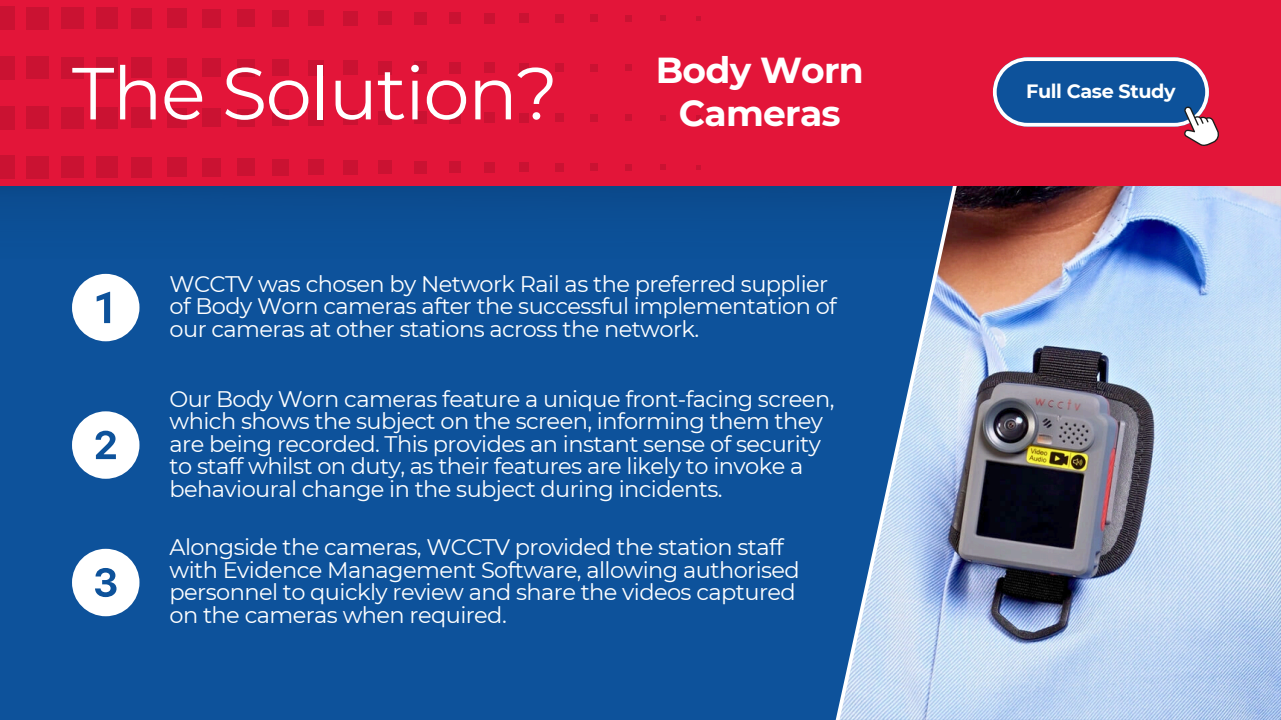
<style>
.page{position:relative;width:1281px;height:720px;background:#fff}
.page>*{position:absolute;margin:0;border:0;box-sizing:border-box;transform-origin:0 0}
.t1{font:73.5px "Montserrat";letter-spacing:-.02em;color:#fff}
.t2{font:700 36px/43.1px "Montserrat";letter-spacing:-.02em;color:#fff;text-align:center}
.t3{font:22.5px/22.5px "Montserrat";letter-spacing:-.025em;color:#fff}
.t4{font:700 19.25px "Montserrat";letter-spacing:-.02em;color:#fff}
</style>
<div class="page">
<div style="left:0;top:170px;width:1281px;height:550px;background:#0d529b"></div>
<div style="left:0;top:185px;width:806px;height:20px;background:#0b4a8d"></div>
<div style="left:0;top:0;width:1281px;height:185px;background:#e31539"></div>
<div style="left:0;top:155px;width:15px;height:24px;background:#ca1232"></div>
<div style="left:26px;top:156px;width:23px;height:23px;background:#ca1232"></div>
<div style="left:61px;top:156px;width:22px;height:22px;background:#ca1232"></div>
<div style="left:96px;top:157px;width:22px;height:21px;background:#ca1232"></div>
<div style="left:132px;top:157px;width:20px;height:20px;background:#ca1232"></div>
<div style="left:167px;top:158px;width:19px;height:19px;background:#ca1232"></div>
<div style="left:202px;top:158px;width:18px;height:18px;background:#ca1232"></div>
<div style="left:237px;top:159px;width:18px;height:17px;background:#ca1232"></div>
<div style="left:273px;top:159px;width:16px;height:16px;background:#ca1232"></div>
<div style="left:308px;top:159px;width:15px;height:16px;background:#ca1232"></div>
<div style="left:343px;top:160px;width:15px;height:14px;background:#ca1232"></div>
<div style="left:378px;top:160px;width:14px;height:14px;background:#ca1232"></div>
<div style="left:414px;top:161px;width:12px;height:12px;background:#ca1232"></div>
<div style="left:449px;top:161px;width:11px;height:12px;background:#ca1232"></div>
<div style="left:484px;top:162px;width:11px;height:11px;background:#ca1232"></div>
<div style="left:519px;top:162px;width:10px;height:10px;background:#ca1232"></div>
<div style="left:555px;top:163px;width:8px;height:9px;background:#ca1232"></div>
<div style="left:590px;top:163px;width:8px;height:8px;background:#ca1232"></div>
<div style="left:625px;top:164px;width:7px;height:7px;background:#ca1232"></div>
<svg style="left:660px;top:164px;width:6px;height:6px"></svg>
<svg style="left:696px;top:165px;width:5px;height:5px"></svg>
<div style="left:0;top:106px;width:15px;height:23px;background:#ca1232"></div>
<div style="left:26px;top:106px;width:23px;height:23px;background:#ca1232"></div>
<div style="left:61px;top:107px;width:22px;height:22px;background:#ca1232"></div>
<div style="left:96px;top:107px;width:22px;height:21px;background:#ca1232"></div>
<div style="left:132px;top:107px;width:20px;height:21px;background:#ca1232"></div>
<div style="left:167px;top:108px;width:19px;height:19px;background:#ca1232"></div>
<div style="left:202px;top:108px;width:18px;height:19px;background:#ca1232"></div>
<div style="left:237px;top:109px;width:18px;height:17px;background:#ca1232"></div>
<div style="left:273px;top:109px;width:16px;height:17px;background:#ca1232"></div>
<div style="left:308px;top:110px;width:15px;height:15px;background:#ca1232"></div>
<div style="left:343px;top:110px;width:15px;height:15px;background:#ca1232"></div>
<div style="left:378px;top:111px;width:14px;height:13px;background:#ca1232"></div>
<div style="left:414px;top:111px;width:12px;height:13px;background:#ca1232"></div>
<div style="left:449px;top:112px;width:11px;height:11px;background:#ca1232"></div>
<div style="left:484px;top:112px;width:11px;height:11px;background:#ca1232"></div>
<div style="left:519px;top:113px;width:10px;height:9px;background:#ca1232"></div>
<div style="left:555px;top:113px;width:8px;height:9px;background:#ca1232"></div>
<div style="left:590px;top:114px;width:8px;height:7px;background:#ca1232"></div>
<div style="left:625px;top:114px;width:7px;height:7px;background:#ca1232"></div>
<svg style="left:660px;top:115px;width:6px;height:5px"></svg>
<svg style="left:696px;top:115px;width:5px;height:5px"></svg>
<div style="left:0;top:56px;width:15px;height:24px;background:#ca1232"></div>
<div style="left:26px;top:56px;width:23px;height:23px;background:#ca1232"></div>
<div style="left:61px;top:57px;width:22px;height:22px;background:#ca1232"></div>
<div style="left:96px;top:57px;width:22px;height:21px;background:#ca1232"></div>
<div style="left:132px;top:58px;width:20px;height:20px;background:#ca1232"></div>
<div style="left:167px;top:58px;width:19px;height:19px;background:#ca1232"></div>
<div style="left:202px;top:59px;width:18px;height:18px;background:#ca1232"></div>
<div style="left:237px;top:59px;width:18px;height:18px;background:#ca1232"></div>
<div style="left:273px;top:60px;width:16px;height:16px;background:#ca1232"></div>
<div style="left:308px;top:60px;width:15px;height:16px;background:#ca1232"></div>
<div style="left:343px;top:61px;width:15px;height:14px;background:#ca1232"></div>
<div style="left:378px;top:61px;width:14px;height:14px;background:#ca1232"></div>
<div style="left:414px;top:62px;width:12px;height:12px;background:#ca1232"></div>
<div style="left:449px;top:62px;width:11px;height:12px;background:#ca1232"></div>
<div style="left:484px;top:63px;width:11px;height:10px;background:#ca1232"></div>
<div style="left:519px;top:63px;width:10px;height:10px;background:#ca1232"></div>
<div style="left:555px;top:63px;width:8px;height:9px;background:#ca1232"></div>
<div style="left:590px;top:64px;width:8px;height:8px;background:#ca1232"></div>
<div style="left:625px;top:64px;width:7px;height:7px;background:#ca1232"></div>
<svg style="left:660px;top:65px;width:6px;height:6px"></svg>
<svg style="left:696px;top:65px;width:5px;height:5px"></svg>
<div style="left:0;top:6px;width:15px;height:24px;background:#ca1232"></div>
<div style="left:26px;top:7px;width:23px;height:23px;background:#ca1232"></div>
<div style="left:61px;top:7px;width:22px;height:22px;background:#ca1232"></div>
<div style="left:96px;top:8px;width:22px;height:21px;background:#ca1232"></div>
<div style="left:132px;top:8px;width:20px;height:20px;background:#ca1232"></div>
<div style="left:167px;top:9px;width:19px;height:19px;background:#ca1232"></div>
<div style="left:202px;top:9px;width:18px;height:18px;background:#ca1232"></div>
<div style="left:237px;top:10px;width:18px;height:17px;background:#ca1232"></div>
<div style="left:273px;top:10px;width:16px;height:16px;background:#ca1232"></div>
<div style="left:308px;top:11px;width:15px;height:15px;background:#ca1232"></div>
<div style="left:343px;top:11px;width:15px;height:14px;background:#ca1232"></div>
<div style="left:378px;top:11px;width:14px;height:14px;background:#ca1232"></div>
<div style="left:414px;top:12px;width:12px;height:12px;background:#ca1232"></div>
<div style="left:449px;top:12px;width:11px;height:12px;background:#ca1232"></div>
<div style="left:484px;top:13px;width:11px;height:11px;background:#ca1232"></div>
<div style="left:519px;top:13px;width:10px;height:10px;background:#ca1232"></div>
<div style="left:555px;top:14px;width:8px;height:9px;background:#ca1232"></div>
<div style="left:590px;top:14px;width:8px;height:8px;background:#ca1232"></div>
<div style="left:625px;top:15px;width:7px;height:7px;background:#ca1232"></div>
<svg style="left:660px;top:15px;width:6px;height:6px"></svg>
<svg style="left:696px;top:16px;width:5px;height:5px"></svg>
<svg style="left:993px;top:57px;width:226px;height:89px"></svg>
<svg style="left:72px;top:274px;width:67px;height:67px"></svg>
<svg style="left:72px;top:411px;width:67px;height:68px"></svg>
<svg style="left:72px;top:549px;width:67px;height:67px"></svg>
<img style="left:960px;top:185px;width:321px;height:535px">
<svg style="left:806px;top:185px;width:154px;height:535px"></svg>
<h1 class="t1" style="left:72px;top:48px;width:487px">The Solution?</h1>
<p class="t2" style="left:656px;top:48px;width:210px">Body Worn<br>Cameras</p>
<p class="t3" style="left:170px;top:272px;width:669px">WCCTV was chosen by Network Rail as the preferred supplier of Body Worn cameras after the successful implementation of our cameras at other stations across the network.</p>
<p class="t3" style="left:170px;top:387px;width:666px">Our Body Worn cameras feature a unique front-facing screen, which shows the subject on the screen, informing them they are being recorded. This provides an instant sense of security to staff whilst on duty, as their features are likely to invoke a behavioural change in the subject during incidents.</p>
<p class="t3" style="left:169px;top:536px;width:632px">Alongside the cameras, WCCTV provided the station staff with Evidence Management Software, allowing authorised personnel to quickly review and share the videos captured on the cameras when required.</p>
<p class="t4" style="left:1026px;top:79px;width:151px">Full Case Study</p>
</div>
